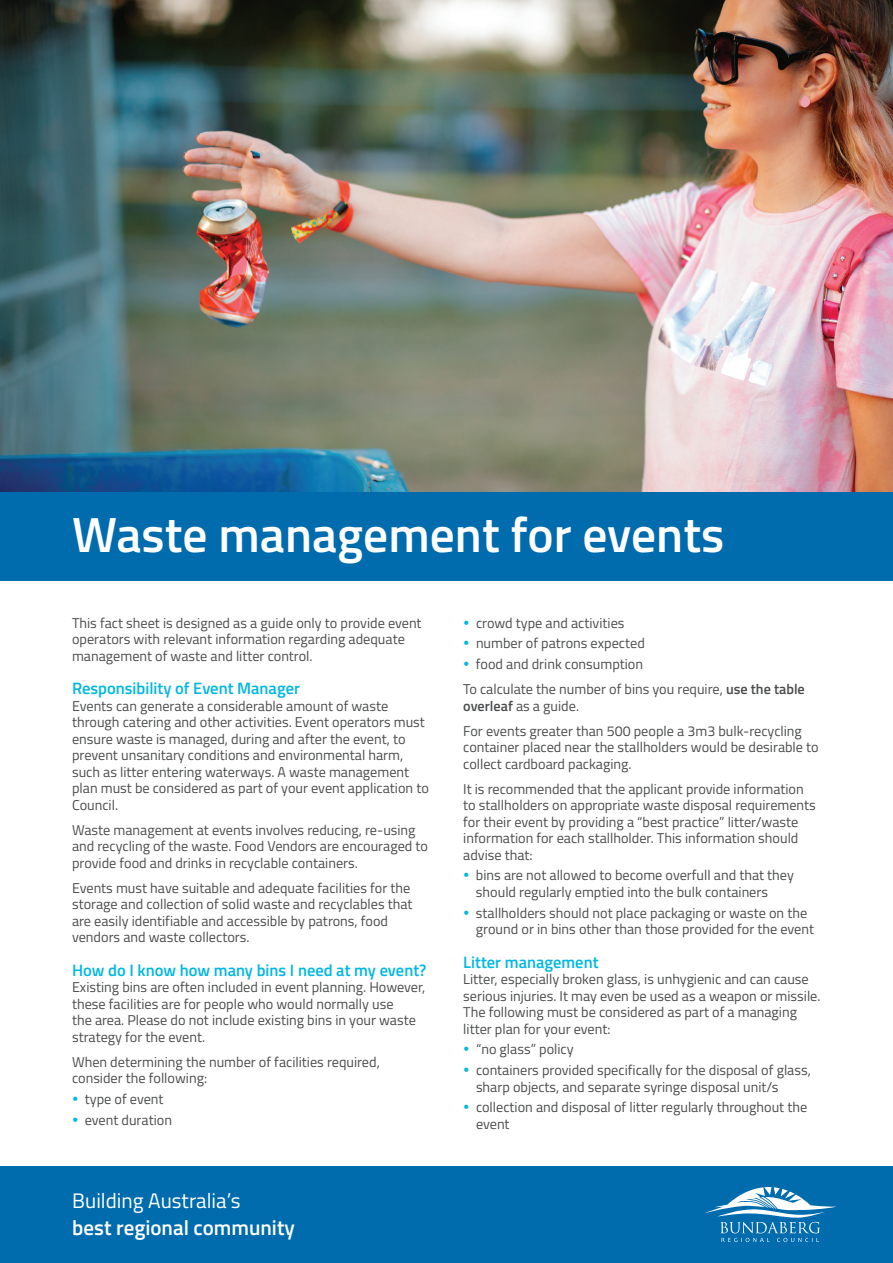
<style>
.page{position:relative;width:893px;height:1263px;background:#fff}
.page>*{position:absolute;margin:0;border:0;box-sizing:border-box;transform-origin:0 0}
.t1{font:600 49.5px "Titillium";color:#fff}
.t2{font:600 21px "Titillium";color:#fff}
.t3{font:21px "Titillium";color:#fff}
.t4{font:600 16.5px "Titillium";color:#00b8e0}
.t5{font:14.25px/16.5px "Titillium";color:#4b4c4d}
.s1{font-weight:600}
</style>
<div class="page">
<div style="left:0;top:490px;width:893px;height:91px;background:#006cae"></div>
<img style="left:0;top:0;width:893px;height:491px">
<div style="left:0;top:1166px;width:893px;height:97px;background:#006cae"></div>
<svg style="left:704px;top:1187px;width:132px;height:55px"></svg>
<h1 class="t1" style="left:72px;top:498px;width:654px">Waste management for events</h1>
<p class="t5" style="left:72px;top:614px;width:351px">This fact sheet is designed as a guide only to provide event operators with relevant information regarding adequate management of waste and litter control.</p>
<p class="t4" style="left:72px;top:676px;width:229px">Responsibility of Event Manager</p>
<p class="t5" style="left:72px;top:697px;width:358px">Events can generate a considerable amount of waste through catering and other activities. Event operators must ensure waste is managed, during and after the event, to prevent unsanitary conditions and environmental harm, such as litter entering waterways. A waste management plan must be considered as part of your event application to Council.</p>
<p class="t5" style="left:72px;top:821px;width:357px">Waste management at events involves reducing, re-using and recycling of the waste. Food Vendors are encouraged to provide food and drinks in recyclable containers.</p>
<p class="t5" style="left:72px;top:879px;width:342px">Events must have suitable and adequate facilities for the storage and collection of solid waste and recyclables that are easily identifiable and accessible by patrons, food vendors and waste collectors.</p>
<p class="t4" style="left:72px;top:957px;width:356px">How do I know how many bins I need at my event?</p>
<p class="t5" style="left:72px;top:978px;width:355px">Existing bins are often included in event planning. However, these facilities are for people who would normally use<br>the area. Please do not include existing bins in your waste strategy for the event.</p>
<p class="t5" style="left:72px;top:1053px;width:309px">When determining the number of facilities required, consider the following:</p>
<p class="t5" style="left:85px;top:1088px;width:89px;line-height:20.7px">type of event event duration</p>
<h2 class="t3" style="left:72px;top:1185px;width:170px">Building Australia’s</h2>
<h2 class="t2" style="left:72px;top:1212px;width:224px">best regional community</h2>
<p class="t5" style="left:476px;top:611px;width:170px;line-height:20.7px">crowd type and activities number of patrons expected food and drink consumption</p>
<p class="t5" style="left:463px;top:680px;width:343px">To calculate the number of bins you require, <span class="s1">use the table overleaf</span> as a guide.</p>
<p class="t5" style="left:463px;top:722px;width:357px">For events greater than 500 people a 3m3 bulk-recycling container placed near the stallholders would be desirable to collect cardboard packaging.</p>
<p class="t5" style="left:463px;top:780px;width:354px">It is recommended that the applicant provide information to stallholders on appropriate waste disposal requirements for their event by providing a “best practice” litter/waste information for each stallholder. This information should advise that:</p>
<p class="t5" style="left:476px;top:866px;width:319px">bins are not allowed to become overfull and that they should regularly emptied into the bulk containers</p>
<p class="t5" style="left:476px;top:904px;width:340px">stallholders should not place packaging or waste on the ground or in bins other than those provided for the event</p>
<p class="t4" style="left:463px;top:949px;width:137px">Litter management</p>
<p class="t5" style="left:463px;top:970px;width:359px">Litter, especially broken glass, is unhygienic and can cause serious injuries. It may even be used as a weapon or missile.<br>The following must be considered as part of a managing litter plan for your event:</p>
<p class="t5" style="left:476px;top:1038px;width:336px;line-height:20.7px">“no glass” policy<br>containers provided specifically for the disposal of glass,</p>
<p class="t5" style="left:476px;top:1075px;width:333px;line-height:20.7px">sharp objects, and separate syringe disposal unit/s collection and disposal of litter regularly throughout the</p>
<p class="t5" style="left:476px;top:1115px;width:35px">event</p>
</div>
